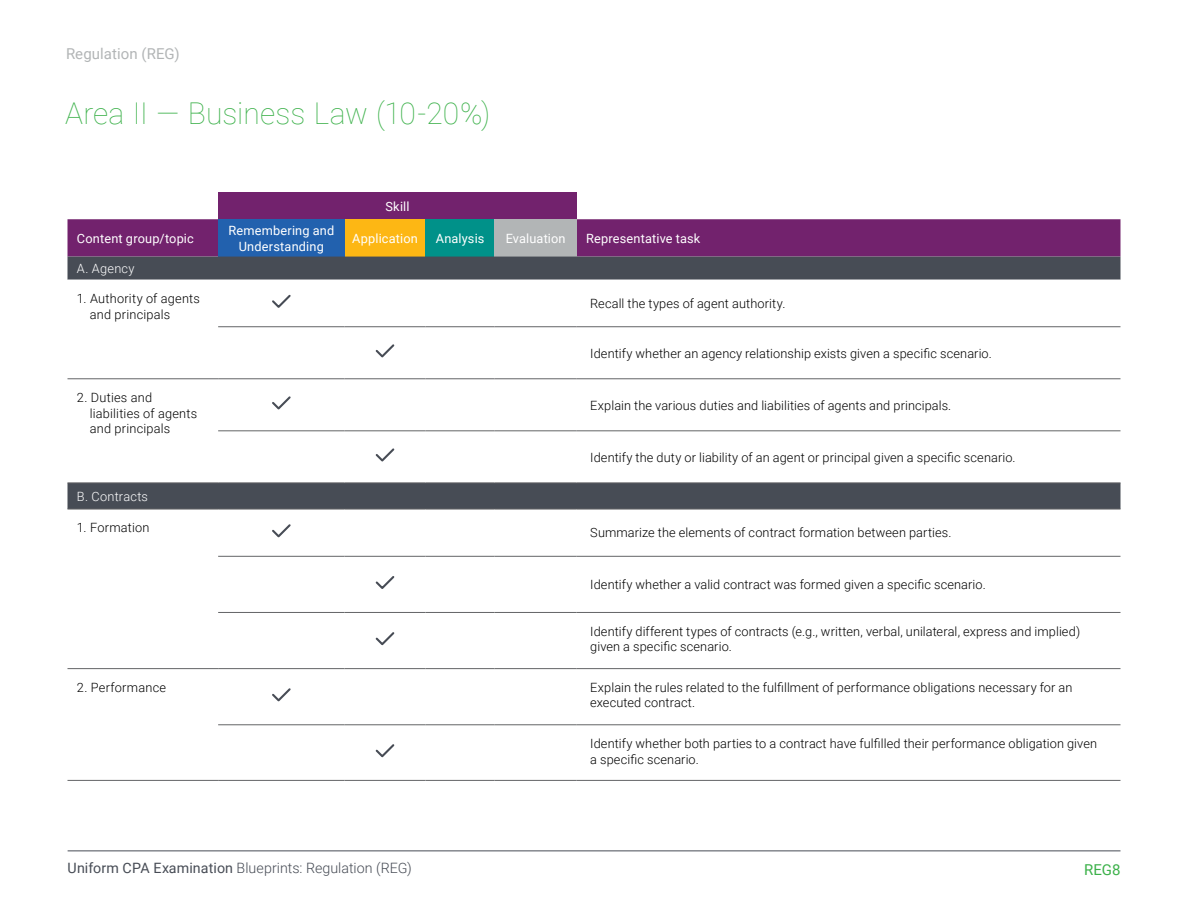
<style>
.page{position:relative;width:1188px;height:918px;background:#fff}
.page>*{position:absolute;margin:0;border:0;box-sizing:border-box;transform-origin:0 0}
.t1{font:100 30px "Roboto";letter-spacing:.005em;color:#3cb14a}
.t2{font:15px "Roboto";letter-spacing:.005em;color:#b2b5b6}
.t3{font:15px "Roboto";color:#3cb14a}
.t4{font:300 14.25px "Roboto";color:#474c55}
.t5{font:300 12.75px/15.8px "Roboto";letter-spacing:.01em;color:#000}
.t6{font:12.75px/15.8px "Roboto";letter-spacing:.015em;color:#fff;text-align:center}
.t7{font:300 12.75px "Roboto";letter-spacing:.02em;color:#fff}
.s1{font-weight:400}
</style>
<div class="page">
<hr style="left:68px;top:850px;width:1052px;height:1px;background:#474c55">
<div style="left:218px;top:192px;width:359px;height:27px;background:#72226d"></div>
<div style="left:68px;top:219px;width:1052px;height:38px;background:#72226d"></div>
<div style="left:218px;top:219px;width:127px;height:38px;background:#2261ae"></div>
<div style="left:345px;top:219px;width:81px;height:38px;background:#fdb714"></div>
<div style="left:426px;top:219px;width:69px;height:38px;background:#009189"></div>
<div style="left:495px;top:219px;width:82px;height:38px;background:#b2b5b6"></div>
<div style="left:68px;top:257px;width:1052px;height:23px;background:#474c55"></div>
<svg style="left:68px;top:327px;width:1052px;height:453px"></svg>
<hr style="left:68px;top:780px;width:150px;height:1px;background:#636466">
<hr style="left:68px;top:379px;width:150px;height:1px;background:#636466">
<hr style="left:218px;top:326px;width:127px;height:1px;background:#636466">
<hr style="left:345px;top:326px;width:81px;height:1px;background:#636466">
<hr style="left:426px;top:326px;width:69px;height:1px;background:#636466">
<hr style="left:495px;top:326px;width:82px;height:1px;background:#636466">
<hr style="left:577px;top:326px;width:543px;height:1px;background:#636466">
<hr style="left:218px;top:379px;width:127px;height:1px;background:#636466">
<hr style="left:345px;top:379px;width:81px;height:1px;background:#636466">
<hr style="left:218px;top:431px;width:127px;height:1px;background:#636466">
<hr style="left:345px;top:431px;width:81px;height:1px;background:#636466">
<hr style="left:218px;top:509px;width:127px;height:1px;background:#636466">
<hr style="left:218px;top:556px;width:127px;height:1px;background:#636466">
<hr style="left:345px;top:556px;width:81px;height:1px;background:#636466">
<hr style="left:345px;top:612px;width:81px;height:1px;background:#636466">
<hr style="left:218px;top:668px;width:127px;height:1px;background:#636466">
<hr style="left:345px;top:668px;width:81px;height:1px;background:#636466">
<hr style="left:218px;top:725px;width:127px;height:1px;background:#636466">
<hr style="left:345px;top:725px;width:81px;height:1px;background:#636466">
<hr style="left:345px;top:780px;width:81px;height:1px;background:#636466">
<hr style="left:426px;top:379px;width:69px;height:1px;background:#636466">
<hr style="left:495px;top:379px;width:82px;height:1px;background:#636466">
<hr style="left:577px;top:379px;width:543px;height:1px;background:#636466">
<hr style="left:426px;top:431px;width:69px;height:1px;background:#636466">
<hr style="left:495px;top:431px;width:82px;height:1px;background:#636466">
<hr style="left:577px;top:431px;width:543px;height:1px;background:#636466">
<hr style="left:345px;top:509px;width:81px;height:1px;background:#636466">
<hr style="left:426px;top:509px;width:69px;height:1px;background:#636466">
<hr style="left:495px;top:509px;width:82px;height:1px;background:#636466">
<hr style="left:577px;top:509px;width:543px;height:1px;background:#636466">
<hr style="left:426px;top:556px;width:69px;height:1px;background:#636466">
<hr style="left:495px;top:556px;width:82px;height:1px;background:#636466">
<hr style="left:577px;top:556px;width:543px;height:1px;background:#636466">
<hr style="left:426px;top:612px;width:69px;height:1px;background:#636466">
<hr style="left:495px;top:612px;width:82px;height:1px;background:#636466">
<hr style="left:577px;top:612px;width:543px;height:1px;background:#636466">
<hr style="left:68px;top:483px;width:150px;height:1px;background:#636466">
<hr style="left:218px;top:483px;width:127px;height:1px;background:#636466">
<hr style="left:345px;top:483px;width:81px;height:1px;background:#636466">
<hr style="left:426px;top:483px;width:69px;height:1px;background:#636466">
<hr style="left:495px;top:483px;width:82px;height:1px;background:#636466">
<hr style="left:577px;top:483px;width:543px;height:1px;background:#636466">
<hr style="left:68px;top:509px;width:150px;height:1px;background:#636466">
<hr style="left:218px;top:612px;width:127px;height:1px;background:#636466">
<hr style="left:68px;top:668px;width:150px;height:1px;background:#636466">
<hr style="left:426px;top:668px;width:69px;height:1px;background:#636466">
<hr style="left:495px;top:668px;width:82px;height:1px;background:#636466">
<hr style="left:577px;top:668px;width:543px;height:1px;background:#636466">
<hr style="left:426px;top:725px;width:69px;height:1px;background:#636466">
<hr style="left:495px;top:725px;width:82px;height:1px;background:#636466">
<hr style="left:577px;top:725px;width:543px;height:1px;background:#636466">
<hr style="left:218px;top:780px;width:127px;height:1px;background:#636466">
<hr style="left:426px;top:780px;width:69px;height:1px;background:#636466">
<hr style="left:495px;top:780px;width:82px;height:1px;background:#636466">
<hr style="left:577px;top:780px;width:543px;height:1px;background:#636466">
<svg style="left:272px;top:294px;width:19px;height:14px"></svg>
<svg style="left:374px;top:342px;width:22px;height:17px"></svg>
<svg style="left:270px;top:394px;width:23px;height:17px"></svg>
<svg style="left:374px;top:446px;width:22px;height:17px"></svg>
<svg style="left:270px;top:522px;width:23px;height:17px"></svg>
<svg style="left:374px;top:574px;width:22px;height:17px"></svg>
<svg style="left:374px;top:630px;width:22px;height:17px"></svg>
<svg style="left:270px;top:686px;width:23px;height:17px"></svg>
<svg style="left:374px;top:742px;width:22px;height:17px"></svg>
<p class="t2" style="left:66px;top:43px;width:115px">Regulation (REG)</p>
<h1 class="t1" style="left:65px;top:93px;width:427px">Area II — Business Law (10-20%)</h1>
<p class="t6" style="left:385px;top:198px;width:26px">Skill</p>
<p class="t6" style="left:77px;top:230px;width:118px">Content group/topic</p>
<p class="t6" style="left:228px;top:222px;width:107px">Remembering and<br>Understanding</p>
<p class="t6" style="left:352px;top:230px;width:67px">Application</p>
<p class="t6" style="left:436px;top:230px;width:50px">Analysis</p>
<p class="t6" style="left:506px;top:230px;width:61px">Evaluation</p>
<p class="t6" style="left:586px;top:230px;width:116px">Representative task</p>
<p class="t7" style="left:77px;top:259px;width:59px">A. Agency</p>
<p class="t5" style="left:90px;top:290px;width:112px;text-indent:-13px">1. Authority of agents and principals</p>
<p class="t5" style="left:590px;top:295px;width:197px">Recall the types of agent authority.</p>
<p class="t5" style="left:590px;top:345px;width:403px">Identify whether an agency relationship exists given a specific scenario.</p>
<p class="t5" style="left:90px;top:389px;width:109px;text-indent:-13px">2. Duties and liabilities of agents and principals</p>
<p class="t5" style="left:590px;top:397px;width:363px">Explain the various duties and liabilities of agents and principals.</p>
<p class="t5" style="left:590px;top:449px;width:427px">Identify the duty or liability of an agent or principal given a specific scenario.</p>
<p class="t7" style="left:77px;top:487px;width:73px">B. Contracts</p>
<p class="t5" style="left:77px;top:519px;width:74px">1. Formation</p>
<p class="t5" style="left:590px;top:525px;width:363px">Summarize the elements of contract formation between parties.</p>
<p class="t5" style="left:590px;top:576px;width:397px">Identify whether a valid contract was formed given a specific scenario.</p>
<p class="t5" style="left:590px;top:623px;width:491px">Identify different types of contracts (e.g., written, verbal, unilateral, express and implied) given a specific scenario.</p>
<p class="t5" style="left:77px;top:679px;width:91px">2. Performance</p>
<p class="t5" style="left:590px;top:679px;width:484px">Explain the rules related to the fulfillment of performance obligations necessary for an executed contract.</p>
<p class="t5" style="left:590px;top:735px;width:508px">Identify whether both parties to a contract have fulfilled their performance obligation given a specific scenario.</p>
<p class="t4" style="left:68px;top:858px;width:346px"><span class="s1">Uniform CPA Examination</span> Blueprints: Regulation (REG)</p>
<p class="t3" style="left:1084px;top:859px;width:38px">REG8</p>
</div>
